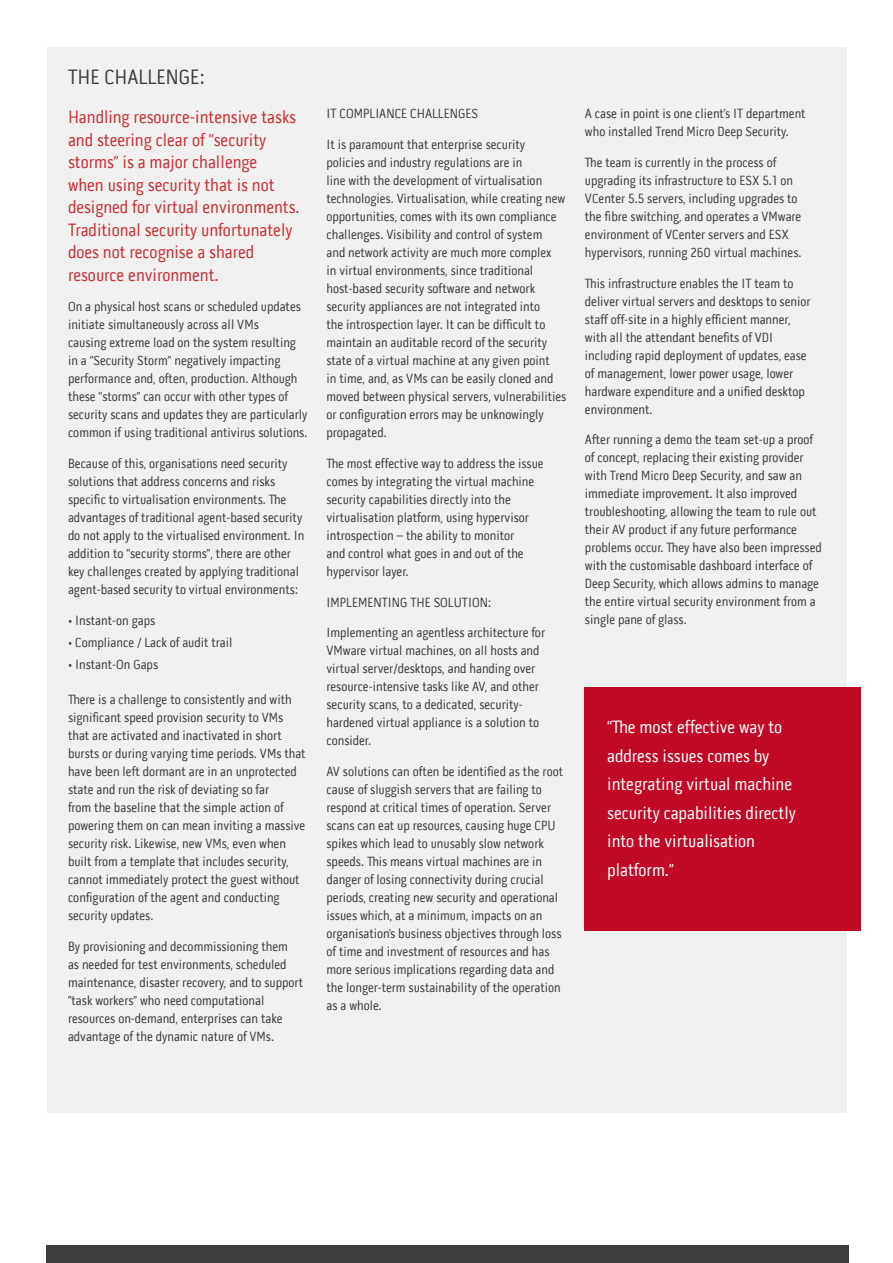
<style>
.page{position:relative;width:893px;height:1263px;background:#fff}
.page>*{position:absolute;margin:0;border:0;box-sizing:border-box;transform-origin:0 0}
.t1{font:21px "Pill Gothic 300 mg";color:#3c3c3b}
.t2{font:18px/22.5px "Pill Gothic 300 mg";color:#c72f34}
.t3{font:18px/28.5px "Pill Gothic 300 mg";color:#fff}
.t4{font:13.5px/18px "Pill Gothic 300 mg";color:#3c3c3b}
</style>
<div class="page">
<div style="left:47px;top:1246px;width:802px;height:17px;background:#3c3c3b"></div>
<div style="left:47px;top:47px;width:800px;height:1065px;background:#f0f0f0"></div>
<div style="left:585px;top:687px;width:276px;height:244px;background:#c10a25"></div>
<h1 class="t1" style="left:68px;top:64px;width:139px">THE CHALLENGE:</h1>
<p class="t2" style="left:68px;top:106px;width:233px">Handling resource-intensive tasks and steering clear of “security storms” is a major challenge<br>when using security that is not designed for virtual environments.<br>Traditional security unfortunately does not recognise a shared resource environment.</p>
<p class="t4" style="left:68px;top:298px;width:241px">On a physical host scans or scheduled updates initiate simultaneously across all VMs<br>causing extreme load on the system resulting in a “Security Storm” negatively impacting performance and, often, production. Although these “storms” can occur with other types of security scans and updates they are particularly common if using traditional antivirus solutions.</p>
<p class="t4" style="left:68px;top:455px;width:238px">Because of this, organisations need security solutions that address concerns and risks specific to virtualisation environments. The advantages of traditional agent-based security do not apply to the virtualised environment. In addition to “security storms”, there are other key challenges created by applying traditional agent-based security to virtual environments:</p>
<p class="t4" style="left:68px;top:611px;width:89px">• Instant-on gaps</p>
<p class="t4" style="left:68px;top:634px;width:166px">• Compliance / Lack of audit trail</p>
<p class="t4" style="left:68px;top:656px;width:92px">• Instant-On Gaps</p>
<p class="t4" style="left:68px;top:691px;width:239px">There is a challenge to consistently and with significant speed provision security to VMs that are activated and inactivated in short bursts or during varying time periods. VMs that have been left dormant are in an unprotected state and run the risk of deviating so far<br>from the baseline that the simple action of powering them on can mean inviting a massive security risk. Likewise, new VMs, even when built from a template that includes security, cannot immediately protect the guest without configuration of the agent and conducting security updates.</p>
<p class="t4" style="left:68px;top:937px;width:237px">By provisioning and decommissioning them<br>as needed for test environments, scheduled maintenance, disaster recovery, and to support ”task workers” who need computational resources on-demand, enterprises can take advantage of the dynamic nature of VMs.</p>
<p class="t4" style="left:326px;top:105px;width:153px">IT COMPLIANCE CHALLENGES</p>
<p class="t4" style="left:326px;top:136px;width:241px">It is paramount that enterprise security policies and industry regulations are in<br>line with the development of virtualisation technologies. Virtualisation, while creating new opportunities, comes with its own compliance challenges. Visibility and control of system<br>and network activity are much more complex<br>in virtual environments, since traditional host-based security software and network security appliances are not integrated into<br>the introspection layer. It can be difficult to maintain an auditable record of the security state of a virtual machine at any given point<br>in time, and, as VMs can be easily cloned and moved between physical servers, vulnerabilities or configuration errors may be unknowingly propagated.</p>
<p class="t4" style="left:326px;top:454px;width:219px">The most effective way to address the issue comes by integrating the virtual machine security capabilities directly into the virtualisation platform, using hypervisor introspection – the ability to monitor<br>and control what goes in and out of the hypervisor layer.</p>
<p class="t4" style="left:326px;top:593px;width:167px">IMPLEMENTING THE SOLUTION:</p>
<p class="t4" style="left:326px;top:624px;width:220px">Implementing an agentless architecture for VMware virtual machines, on all hosts and virtual server/desktops, and handing over resource-intensive tasks like AV, and other security scans, to a dedicated, security&shy;hardened virtual appliance is a solution to consider.</p>
<p class="t4" style="left:326px;top:763px;width:238px">AV solutions can often be identified as the root cause of sluggish servers that are failing to respond at critical times of operation. Server scans can eat up resources, causing huge CPU spikes which lead to unusably slow network speeds. This means virtual machines are in danger of losing connectivity during crucial periods, creating new security and operational issues which, at a minimum, impacts on an organisation’s business objectives through loss of time and investment of resources and has more serious implications regarding data and the longer-term sustainability of the operation as a whole.</p>
<p class="t4" style="left:585px;top:105px;width:222px">A case in point is one client’s IT department who installed Trend Micro Deep Security.</p>
<p class="t4" style="left:585px;top:153px;width:218px">The team is currently in the process of upgrading its infrastructure to ESX 5.1 on VCenter 5.5 servers, including upgrades to the fibre switching, and operates a VMware environment of VCenter servers and ESX hypervisors, running 260 virtual machines.</p>
<p class="t4" style="left:585px;top:274px;width:227px">This infrastructure enables the IT team to deliver virtual servers and desktops to senior staff off-site in a highly efficient manner, with all the attendant benefits of VDI including rapid deployment of updates, ease of management, lower power usage, lower hardware expenditure and a unified desktop environment.</p>
<p class="t4" style="left:585px;top:431px;width:238px">After running a demo the team set-up a proof of concept, replacing their existing provider with Trend Micro Deep Security, and saw an immediate improvement. It also improved troubleshooting, allowing the team to rule out their AV product if any future performance problems occur. They have also been impressed with the customisable dashboard interface of Deep Security, which allows admins to manage the entire virtual security environment from a single pane of glass.</p>
<h2 class="t3" style="left:607px;top:713px;width:190px">“The most effective way to address issues comes by integrating virtual machine security capabilities directly into the virtualisation platform.”</h2>
</div>
